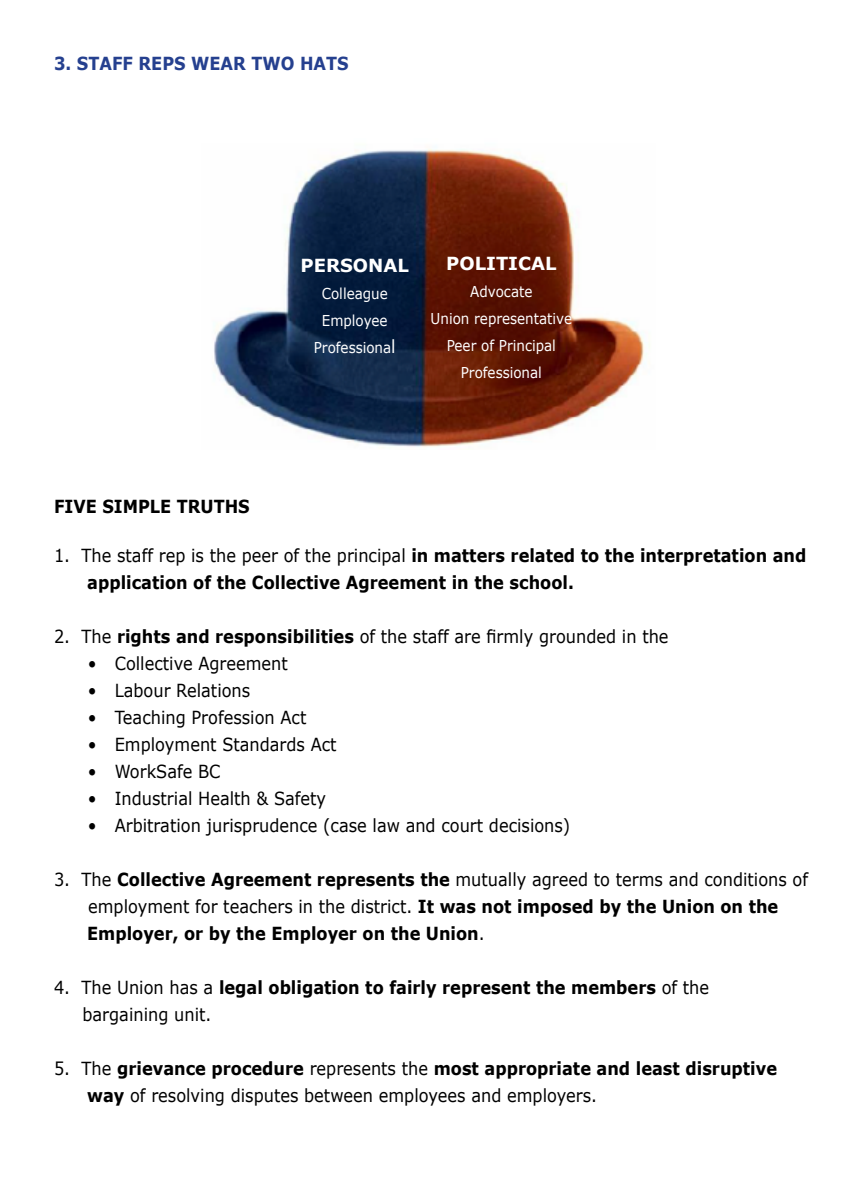
<style>
.page{position:relative;width:864px;height:1188px;background:#fff}
.page>*{position:absolute;margin:0;border:0;box-sizing:border-box;transform-origin:0 0}
.t1{font:700 18px/27px "Verdana";color:#000;scale:.9 1}
.t2{font:18px/27px "Verdana";color:#000;scale:.9 1}
.t3{font:700 18px "Verdana";color:#25408f;scale:.9 1}
.t4{font:700 18px "Verdana";color:#fff}
.t5{font:15px/27px "Verdana";color:#fff;text-align:center;scale:.9 1}
.s1{font-size:18px}
.s2{font-weight:400}
.s3{font-weight:700}
</style>
<div class="page">
<img style="left:214px;top:149px;width:436px;height:299px">
<p class="t3" style="left:54px;top:52px;width:329px">3. STAFF REPS WEAR TWO HATS</p>
<p class="t4" style="left:301px;top:254px;width:110px">PERSONAL</p>
<p class="t5" style="left:314px;top:280px;width:93px">Colleague<br>Employee<br>Professiona<span class="s1">l</span></p>
<p class="t4" style="left:446px;top:252px;width:112px">POLITICAL</p>
<p class="t5" style="left:431px;top:279px;width:159px">Advocate<br>Union representative<br>Peer of Principal<br>Professional</p>
<p class="t1" style="left:54px;top:493px;width:219px">FIVE SIMPLE TRUTHS</p>
<p class="t1" style="left:87px;top:542px;width:801px;text-indent:-33px"><span class="s2">1. The staff rep is the peer of the principal</span> in matters related to the interpretation and application of the Collective Agreement in the school.</p>
<p class="t2" style="left:54px;top:623px;width:684px">2. The <span class="s3">rights and responsibilities</span> of the staff are firmly grounded in the</p>
<p class="t2" style="left:88px;top:650px;width:224px">• Collective Agreement</p>
<p class="t2" style="left:88px;top:677px;width:182px">• Labour Relations</p>
<p class="t2" style="left:88px;top:704px;width:244px">• Teaching Profession Act</p>
<p class="t2" style="left:88px;top:731px;width:278px">• Employment Standards Act</p>
<p class="t2" style="left:88px;top:758px;width:149px">• WorkSafe BC</p>
<p class="t2" style="left:88px;top:785px;width:266px">• Industrial Health &amp; Safety</p>
<p class="t2" style="left:88px;top:812px;width:538px">• Arbitration jurisprudence (case law and court decisions)</p>
<p class="t1" style="left:87px;top:866px;width:802px;text-indent:-33px"><span class="s2">3. The</span> Collective Agreement represents the <span class="s2">mutually agreed to terms and conditions of employment for teachers in the district.</span> It was not imposed by the Union on the<br>Employer, or by the Employer on the Union<span class="s2">.</span></p>
<p class="t1" style="left:83px;top:974px;width:698px;text-indent:-29px"><span class="s2">4. The Union has a</span> legal obligation to fairly represent the members <span class="s2">of the bargaining unit.</span></p>
<p class="t2" style="left:87px;top:1055px;width:768px;text-indent:-33px">5. The <span class="s3">grievance procedure</span> represents the <span class="s3">most appropriate and least disruptive way</span> of resolving disputes between employees and employers.</p>
</div>
